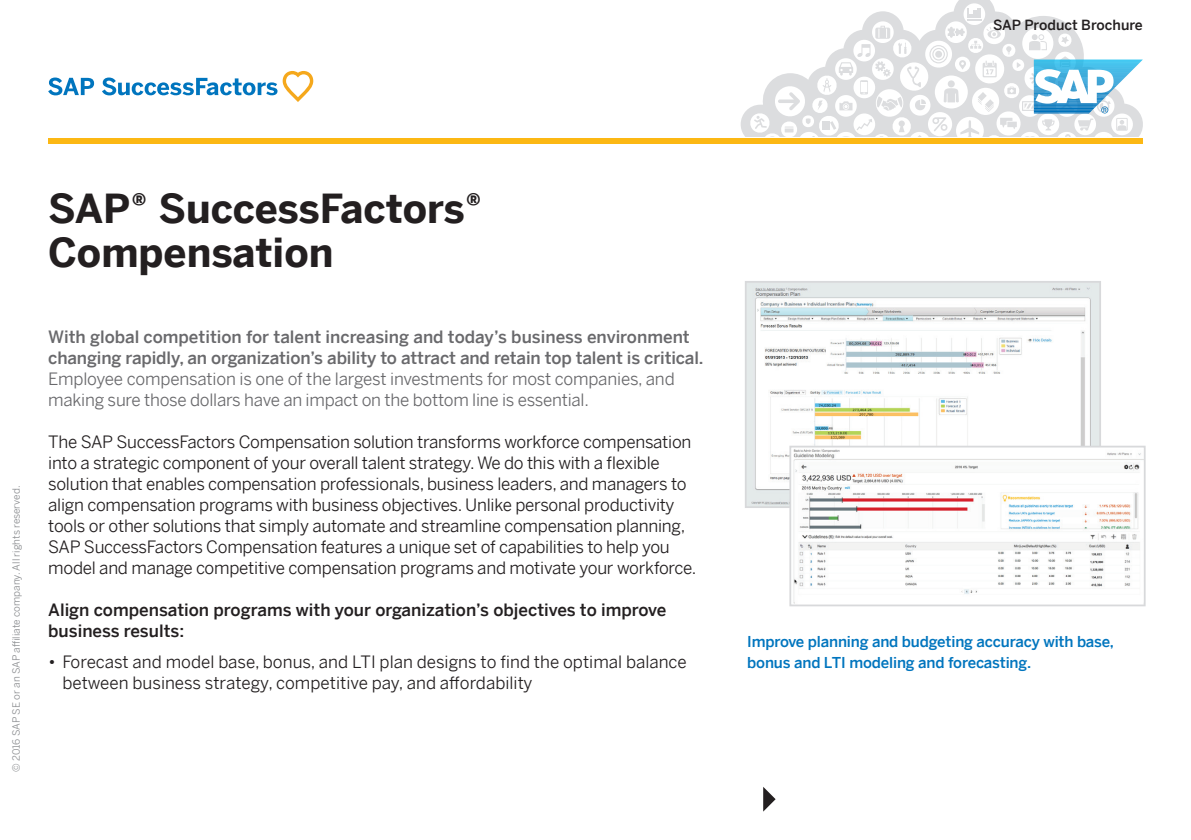
<style>
.page{position:relative;width:1191px;height:840px;background:#fff}
.page>*{position:absolute;margin:0;border:0;box-sizing:border-box;transform-origin:0 0}
.t1{font:700 40px/44px "Benton Sans";color:#231f20}
.t2{font:17px/21px "Benton Sans";letter-spacing:-.015em;color:#231f20}
.t3{font:500 17px/21px "Benton Sans";letter-spacing:-.01em;color:#69696c}
.t4{font:17px/21px "Benton Sans";letter-spacing:-.015em;color:#69696c}
.t5{font:500 17px/21px "Benton Sans";color:#231f20}
.t6{font:500 15px/21px "Benton Sans";letter-spacing:-.01em;color:#0075be}
.t7{font:500 14px "Benton Sans";color:#231f20}
.t8{font:10px "Benton Sans";color:#8a8c8f}
</style>
<div class="page">
<svg style="left:283px;top:71px;width:30px;height:31px"></svg>
<svg style="left:48px;top:77px;width:229px;height:18px"></svg>
<svg style="left:740px;top:0;width:403px;height:137px"></svg>
<svg style="left:754px;top:26px;width:388px;height:118px"></svg>
<div style="left:48px;top:138px;width:1094px;height:5px;background:#fcb814"></div>
<svg style="left:763px;top:787px;width:12px;height:24px"></svg>
<img style="left:748px;top:284px;width:350px;height:220px">
<div style="left:745px;top:281px;width:356px;height:226px;border:2px solid #d8d9db"></div>
<img style="left:792px;top:448px;width:350px;height:155px">
<div style="left:789px;top:445px;width:356px;height:161px;border:2px solid #d8d9db"></div>
<p class="t7" style="left:993px;top:12px;width:151px">SAP Product Brochure</p>
<p class="t8" style="left:8px;top:771px;width:287px;rotate:-90deg">© 2016 SAP SE or an SAP affiliate company. All rights reserved.</p>
<h1 class="t1" style="left:48px;top:182px;width:435px">SAP® SuccessFactors®<br>Compensation</h1>
<p class="t3" style="left:48px;top:324px;width:657px">With global competition for talent increasing and today’s business environment changing rapidly, an organization’s ability to attract and retain top talent is critical.</p>
<p class="t4" style="left:48px;top:365px;width:628px">Employee compensation is one of the largest investments for most companies, and making sure those dollars have an impact on the bottom line is essential.</p>
<p class="t2" style="left:48px;top:428px;width:649px">The SAP SuccessFactors Compensation solution transforms workforce compensation into a strategic component of your overall talent strategy. We do this with a flexible solution that enables compensation professionals, business leaders, and managers to align compensation programs with business objectives. Unlike personal productivity tools or other solutions that simply automate and streamline compensation planning, SAP SuccessFactors Compensation features a unique set of capabilities to help you model and manage competitive compensation programs and motivate your workforce.</p>
<p class="t5" style="left:48px;top:597px;width:619px">Align compensation programs with your organization’s objectives to improve business results:</p>
<p class="t2" style="left:62px;top:648px;width:626px;text-indent:-14px">• Forecast and model base, bonus, and LTI plan designs to find the optimal balance between business strategy, competitive pay, and affordability</p>
<p class="t6" style="left:747px;top:628px;width:368px">Improve planning and budgeting accuracy with base, bonus and LTI modeling and forecasting.</p>
</div>
